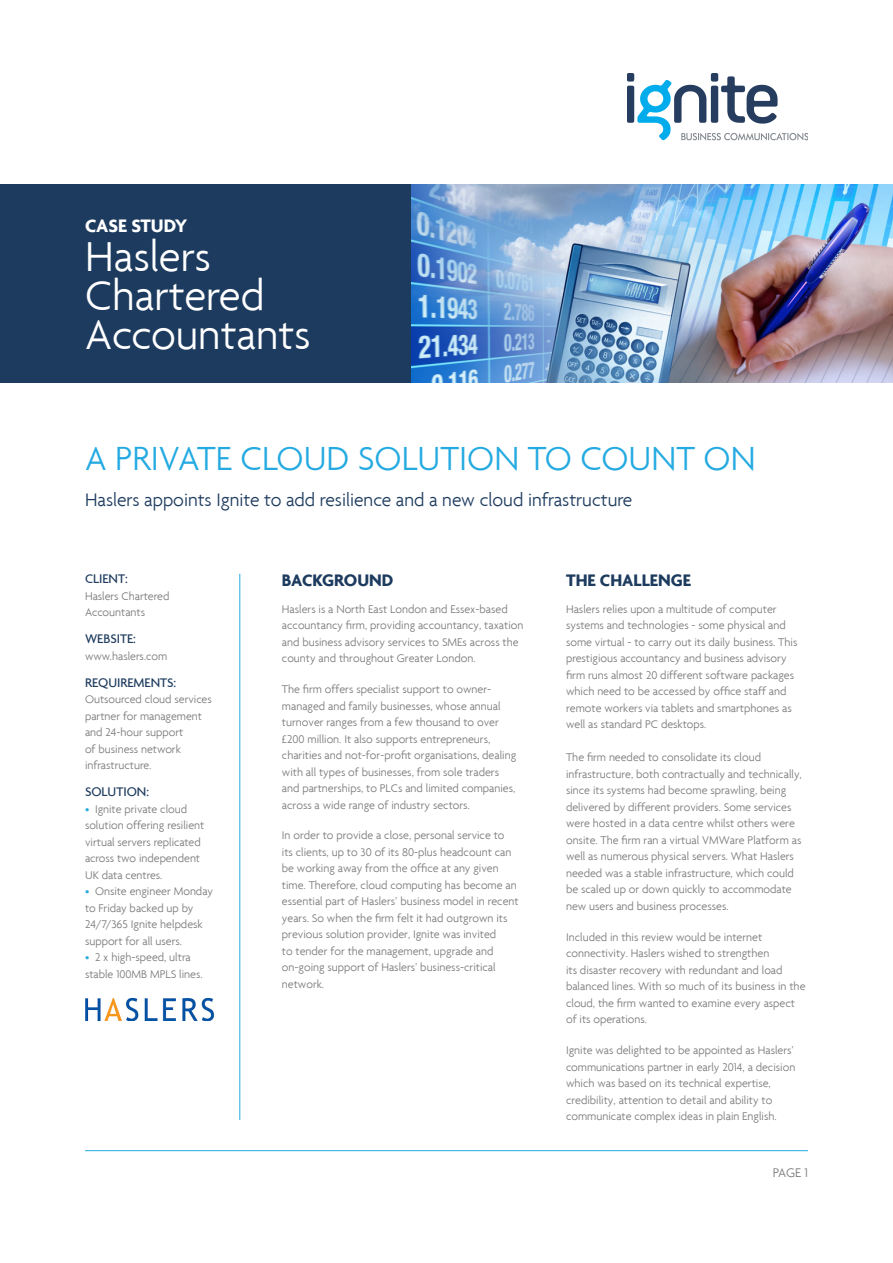
<style>
.page{position:relative;width:893px;height:1263px;background:#fff}
.page>*{position:absolute;margin:0;border:0;box-sizing:border-box;transform-origin:0 0}
.t1{font:300 45px "Agenda";color:#fff}
.t2{font:300 36px "Agenda";color:#24aae1}
.t3{font:300 19.5px "Agenda";color:#1d3b5e}
.t4{font:700 19.5px "Agenda";color:#fff}
.t5{font:700 18px "Agenda";color:#1d3b5e}
.t6{font:500 13.5px "Agenda";color:#1d3b5e}
.t7{font:300 13.5px "Agenda";color:#797a79}
.t8{font:300 12px/16.5px "Agenda";color:#797a79}
.s1{color:#24aae1}
</style>
<div class="page">
<hr style="left:85px;top:1150px;width:723px;height:1px;background:#24aae1">
<hr style="left:239px;top:574px;width:1px;height:546px;background:#24aae1">
<div style="left:0;top:185px;width:893px;height:198px;background:#1d3b5e"></div>
<img style="left:411px;top:185px;width:482px;height:198px">
<img style="left:85px;top:999px;width:128px;height:22px">
<img style="left:627px;top:73px;width:181px;height:67px">
<p class="t4" style="left:85px;top:213px;width:104px">CASE STUDY</p>
<p class="t1" style="left:85px;top:230px;width:127px">Haslers</p>
<p class="t1" style="left:85px;top:269px;width:181px">Chartered</p>
<p class="t1" style="left:85px;top:308px;width:227px">Accountants</p>
<p class="t2" style="left:85px;top:437px;width:672px">A PRIVATE CLOUD SOLUTION TO COUNT ON</p>
<p class="t3" style="left:85px;top:488px;width:549px">Haslers appoints Ignite to add resilience and a new cloud infrastructure</p>
<p class="t6" style="left:85px;top:571px;width:44px">CLIENT:</p>
<p class="t8" style="left:85px;top:588px;width:86px">Haslers Chartered<br>Accountants</p>
<p class="t6" style="left:85px;top:631px;width:52px">WEBSITE:</p>
<p class="t8" style="left:85px;top:648px;width:84px">www.haslers.com</p>
<p class="t6" style="left:85px;top:674px;width:93px">REQUIREMENTS:</p>
<p class="t8" style="left:85px;top:691px;width:128px">Outsourced cloud services partner for management and 24-hour support<br>of business network infrastructure.</p>
<p class="t6" style="left:85px;top:784px;width:66px">SOLUTION:</p>
<p class="t8" style="left:85px;top:801px;width:121px"><span class="s1">•</span> Ignite private cloud solution offering resilient virtual servers replicated across two independent<br>UK data centres.</p>
<p class="t8" style="left:85px;top:883px;width:129px"><span class="s1">•</span> Onsite engineer Monday to Friday backed up by<br>24/7/365 Ignite helpdesk support for all users.</p>
<p class="t8" style="left:85px;top:949px;width:119px"><span class="s1">•</span> 2 x high-speed, ultra stable 100MB MPLS lines.</p>
<p class="t5" style="left:282px;top:569px;width:113px">BACKGROUND</p>
<p class="t8" style="left:282px;top:600px;width:243px">Haslers is a North East London and Essex-based accountancy firm, providing accountancy, taxation and business advisory services to SMEs across the county and throughout Greater London.</p>
<p class="t8" style="left:282px;top:681px;width:236px">The firm offers specialist support to owner&shy;managed and family businesses, whose annual turnover ranges from a few thousand to over £200 million. It also supports entrepreneurs, charities and not-for-profit organisations, dealing with all types of businesses, from sole traders and partnerships, to PLCs and limited companies, across a wide range of industry sectors.</p>
<p class="t8" style="left:282px;top:827px;width:238px">In order to provide a close, personal service to<br>its clients, up to 30 of its 80-plus headcount can be working away from the office at any given time. Therefore, cloud computing has become an essential part of Haslers’ business model in recent years. So when the firm felt it had outgrown its previous solution provider, Ignite was invited<br>to tender for the management, upgrade and on-going support of Haslers’ business-critical network.</p>
<p class="t5" style="left:566px;top:569px;width:126px">THE CHALLENGE</p>
<p class="t8" style="left:566px;top:600px;width:233px">Haslers relies upon a multitude of computer systems and technologies - some physical and some virtual - to carry out its daily business. This prestigious accountancy and business advisory firm runs almost 20 different software packages which need to be accessed by office staff and remote workers via tablets and smartphones as well as standard PC desktops.</p>
<p class="t8" style="left:566px;top:749px;width:237px">The firm needed to consolidate its cloud infrastructure, both contractually and technically, since its systems had become sprawling, being delivered by different providers. Some services were hosted in a data centre whilst others were onsite. The firm ran a virtual VMWare Platform as well as numerous physical servers. What Haslers needed was a stable infrastructure, which could be scaled up or down quickly to accommodate new users and business processes.</p>
<p class="t8" style="left:566px;top:928px;width:241px">Included in this review would be internet connectivity. Haslers wished to strengthen<br>its disaster recovery with redundant and load balanced lines. With so much of its business in the cloud, the firm wanted to examine every aspect of its operations.</p>
<p class="t8" style="left:566px;top:1042px;width:231px">Ignite was delighted to be appointed as Haslers’ communications partner in early 2014, a decision which was based on its technical expertise, credibility, attention to detail and ability to communicate complex ideas in plain English.</p>
<p class="t7" style="left:773px;top:1165px;width:37px">PAGE 1</p>
</div>
